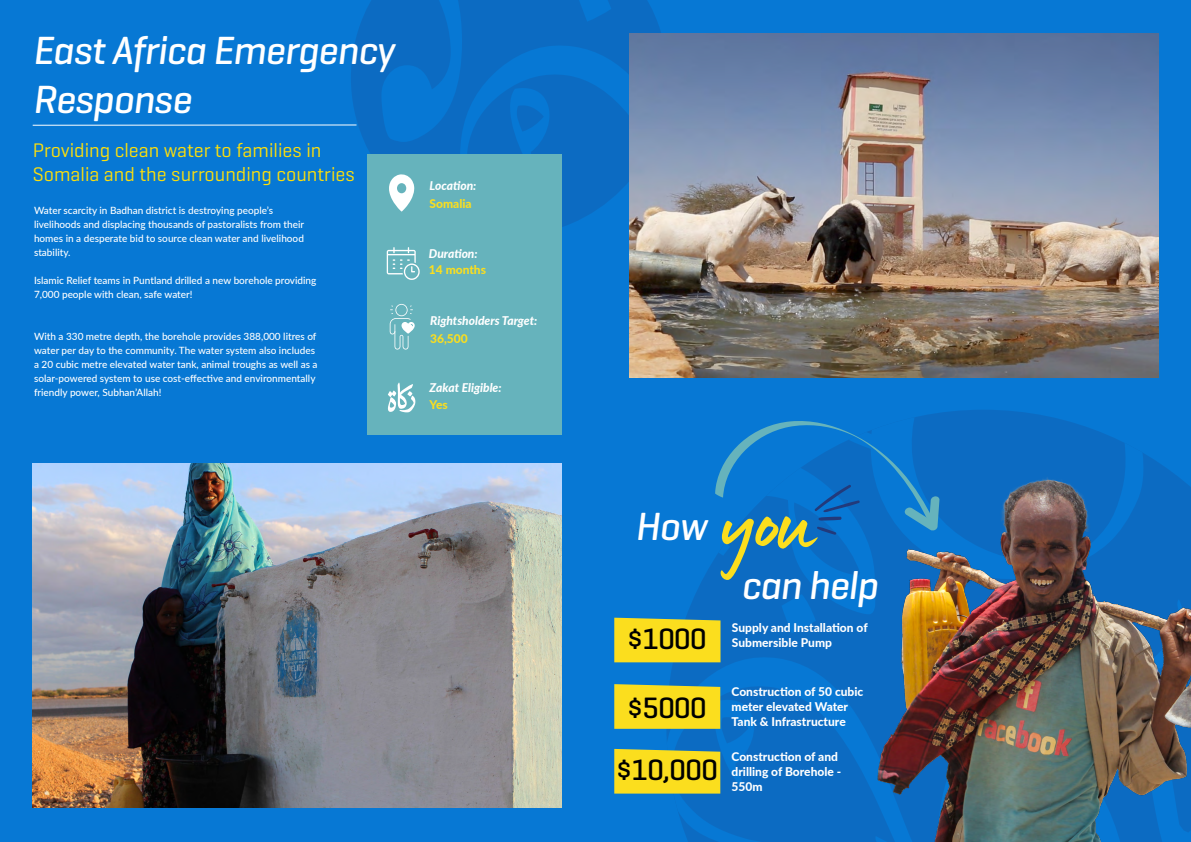
<style>
.page{position:relative;width:1191px;height:842px;background:#0778d4}
.page>*{position:absolute;margin:0;border:0;box-sizing:border-box;transform-origin:0 0}
.t1{font:86px "Lumios Marker";color:#fbde1e}
.t2{font:italic 500 40px/49px "Geogrotesque";letter-spacing:-.02em;color:#fff}
.t3{font:500 30px/62.5px "Geogrotesque";letter-spacing:-.02em;color:#000;text-align:center}
.t4{font:20px/24px "Geogrotesque";color:#fedf0a}
.t5{font:800 12px/15px "Lato";color:#fff}
.t6{font:italic 800 12px "Lato";color:#fff}
.t7{font:800 12px "Lato";color:#fbde1e}
.t8{font:500 10px/14px "Lato";color:#fff}
</style>
<div class="page">
<img style="left:33px;top:463px;width:528px;height:345px">
<div style="left:367px;top:154px;width:194px;height:281px;background:#66b3bc"></div>
<img style="left:629px;top:33px;width:529px;height:345px">
<svg style="left:351px;top:0;width:316px;height:236px"></svg>
<svg style="left:388px;top:383px;width:27px;height:29px"></svg>
<svg style="left:387px;top:247px;width:33px;height:33px"></svg>
<svg style="left:390px;top:304px;width:25px;height:46px"></svg>
<img style="left:1128px;top:453px;width:63px;height:389px">
<img style="left:614px;top:410px;width:514px;height:432px">
<hr style="left:33px;top:125px;width:323px;height:1px;background:#fff">
<h2 class="t2" style="left:34px;top:25px;width:363px">East Africa Emergency<br>Response</h2>
<h3 class="t4" style="left:33px;top:138px;width:324px">Providing clean water to families in<br>Somalia and the surrounding countries</h3>
<p class="t8" style="left:34px;top:203px;width:272px">Water scarcity in Badhan district is destroying people’s livelihoods and displacing thousands of pastoralists from their homes in a desperate bid to source clean water and livelihood stability.</p>
<p class="t8" style="left:34px;top:273px;width:284px">Islamic Relief teams in Puntland drilled a new borehole providing<br>7,000 people with clean, safe water!</p>
<p class="t8" style="left:34px;top:329px;width:285px">With a 330 metre depth, the borehole provides 388,000 litres of water per day to the community. The water system also includes a 20 cubic metre elevated water tank, animal troughs as well as a solar-powered system to use cost-effective and environmentally friendly power, Subhan’Allah!</p>
<p class="t6" style="left:429px;top:177px;width:48px">Location:</p>
<p class="t7" style="left:429px;top:194px;width:44px">Somalia</p>
<p class="t6" style="left:429px;top:245px;width:50px">Duration:</p>
<p class="t7" style="left:429px;top:261px;width:59px">14 months</p>
<p class="t6" style="left:430px;top:312px;width:109px">Rightsholders Target:</p>
<p class="t7" style="left:430px;top:330px;width:39px">36,500</p>
<p class="t6" style="left:429px;top:379px;width:74px">Zakat Eligible:</p>
<p class="t7" style="left:429px;top:396px;width:20px">Yes</p>
<h2 class="t2" style="left:636px;top:501px;width:73px">How</h2>
<h1 class="t1" style="left:719px;top:466px;width:95px">you</h1>
<h2 class="t2" style="left:742px;top:560px;width:138px">can help</h2>
<h3 class="t3" style="left:627px;top:607px;width:81px">$1000</h3>
<h3 class="t3" style="left:616px;top:676px;width:103px">$5000 $10,000</h3>
<p class="t5" style="left:732px;top:619px;width:137px">Supply and Installation of<br>Submersible Pump</p>
<p class="t5" style="left:731px;top:683px;width:133px">Construction of 50 cubic meter elevated Water<br>Tank &amp; Infrastructure</p>
<p class="t5" style="left:731px;top:748px;width:111px">Construction of and drilling of Borehole -<br>550m</p>
</div>
